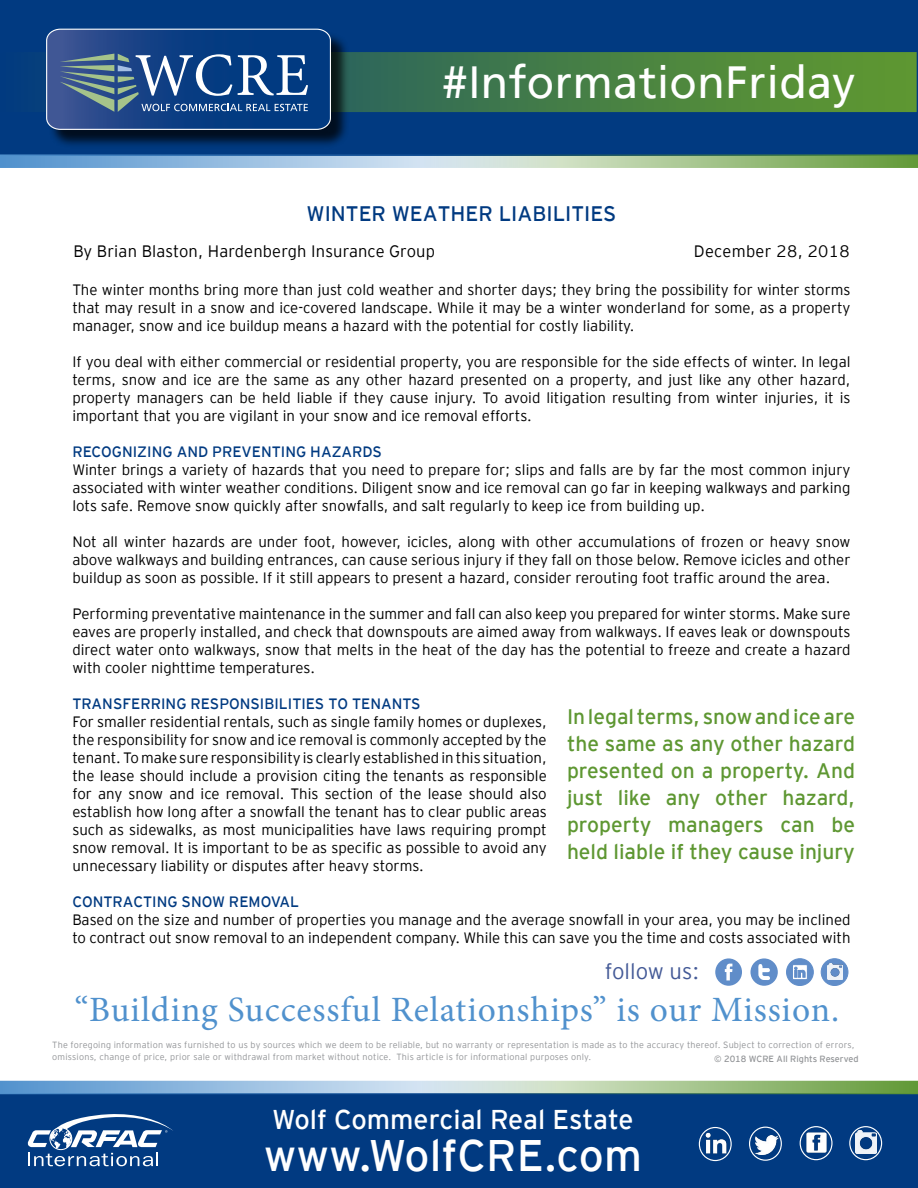
<style>
.page{position:relative;width:918px;height:1188px;background:#fff}
.page>*{position:absolute;margin:0;border:0;box-sizing:border-box;transform-origin:0 0}
.t1{font:45px "Frutiger Linotype";letter-spacing:.01em;color:#fff}
.t2{font:44.1px "EY Interstate";color:#fff}
.t3{font:35.55px "Minion Pro";letter-spacing:.025em;color:#5091cd}
.t4{font:27.15px "EY Interstate";color:#fff}
.t5{font:300 22.05px "EY Interstate";color:#445a97}
.t6{font:21px/27px "EY Interstate";color:#5e9732;text-align:justify}
.t7{font:21px "EY Interstate";color:#013a81}
.t8{font:300 16.5px "EY Interstate";letter-spacing:.01em;color:#000}
.t9{font:300 15px/18px "EY Interstate";color:#000;text-align:justify}
.t10{font:15px "EY Interstate";color:#013a81}
.t11{font:300 9px/12px "EY Interstate";letter-spacing:.02em;color:#939598}
.t12{font:9px "EY Interstate";color:#939598}
</style>
<div class="page">
<div style="left:0;top:0;width:918px;height:156px;background:#013a81"></div>
<div style="left:0;top:1094px;width:918px;height:94px;background:#013a81"></div>
<svg style="left:350px;top:52px;width:567px;height:60px;background:#488143"></svg>
<div style="left:48px;top:31px;width:302px;height:117px;background:#000;opacity:.75"></div>
<svg style="left:46px;top:29px;width:285px;height:101px"></svg>
<svg style="left:557px;top:154px;width:361px;height:14px;background:#8bb17a"></svg>
<svg style="left:0;top:154px;width:557px;height:14px;background:#8fb5d5"></svg>
<svg style="left:28px;top:1114px;width:146px;height:52px"></svg>
<img style="left:704px;top:1131px;width:24px;height:25px">
<div style="left:699px;top:1127px;width:33px;height:34px;border:1px solid #fff;border-radius:50%"></div>
<img style="left:754px;top:1135px;width:24px;height:20px">
<div style="left:749px;top:1127px;width:33px;height:34px;border:1px solid #fff;border-radius:50%"></div>
<img style="left:805px;top:1132px;width:22px;height:22px">
<div style="left:800px;top:1126px;width:33px;height:34px;border:1px solid #fff;border-radius:50%"></div>
<div style="left:849px;top:1126px;width:33px;height:34px;border:1px solid #fff;border-radius:50%"></div>
<img style="left:856px;top:1131px;width:20px;height:22px">
<svg style="left:556px;top:1081px;width:362px;height:13px;background:#93b87b"></svg>
<svg style="left:0;top:1081px;width:556px;height:13px;background:#9bbedb"></svg>
<svg style="left:750px;top:958px;width:28px;height:28px"></svg>
<svg style="left:786px;top:958px;width:28px;height:28px"></svg>
<svg style="left:715px;top:958px;width:27px;height:28px"></svg>
<svg style="left:821px;top:958px;width:28px;height:28px"></svg>
<img style="left:827px;top:963px;width:16px;height:17px">
<h1 class="t1" style="left:443px;top:55px;width:414px">#InformationFriday</h1>
<h3 class="t7" style="left:307px;top:199px;width:311px">WINTER WEATHER LIABILITIES</h3>
<p class="t8" style="left:73px;top:239px;width:363px">By Brian Blaston, Hardenbergh Insurance Group</p>
<p class="t8" style="left:694px;top:239px;width:157px">December 28, 2018</p>
<p class="t9" style="left:72px;top:280px;width:780px">The winter months bring more than just cold weather and shorter days; they bring the possibility for winter storms that may result in a snow and ice-covered landscape. While it may be a winter wonderland for some, as a property manager, snow and ice buildup means a hazard with the potential for costly liability.</p>
<p class="t9" style="left:72px;top:352px;width:780px">If you deal with either commercial or residential property, you are responsible for the side effects of winter. In legal terms, snow and ice are the same as any other hazard presented on a property, and just like any other hazard, property managers can be held liable if they cause injury. To avoid litigation resulting from winter injuries, it is important that you are vigilant in your snow and ice removal efforts.</p>
<p class="t10" style="left:72px;top:441px;width:311px">RECOGNIZING AND PREVENTING HAZARDS</p>
<p class="t9" style="left:72px;top:460px;width:780px">Winter brings a variety of hazards that you need to prepare for; slips and falls are by far the most common injury associated with winter weather conditions. Diligent snow and ice removal can go far in keeping walkways and parking lots safe. Remove snow quickly after snowfalls, and salt regularly to keep ice from building up.</p>
<p class="t9" style="left:72px;top:532px;width:780px">Not all winter hazards are under foot, however, icicles, along with other accumulations of frozen or heavy snow above walkways and building entrances, can cause serious injury if they fall on those below. Remove icicles and other buildup as soon as possible. If it still appears to present a hazard, consider rerouting foot traffic around the area.</p>
<p class="t9" style="left:72px;top:604px;width:780px">Performing preventative maintenance in the summer and fall can also keep you prepared for winter storms. Make sure eaves are properly installed, and check that downspouts are aimed away from walkways. If eaves leak or downspouts direct water onto walkways, snow that melts in the heat of the day has the potential to freeze and create a hazard with cooler nighttime temperatures.</p>
<p class="t10" style="left:72px;top:693px;width:350px">TRANSFERRING RESPONSIBILITIES TO TENANTS</p>
<p class="t9" style="left:72px;top:712px;width:476px">For smaller residential rentals, such as single family homes or duplexes, the responsibility for snow and ice removal is commonly accepted by the tenant. To make sure responsibility is clearly established in this situation, the lease should include a provision citing the tenants as responsible for any snow and ice removal. This section of the lease should also establish how long after a snowfall the tenant has to clear public areas such as sidewalks, as most municipalities have laws requiring prompt snow removal. It is important to be as specific as possible to avoid any unnecessary liability or disputes after heavy storms.</p>
<p class="t10" style="left:72px;top:891px;width:228px">CONTRACTING SNOW REMOVAL</p>
<p class="t9" style="left:72px;top:910px;width:780px">Based on the size and number of properties you manage and the average snowfall in your area, you may be inclined to contract out snow removal to an independent company. While this can save you the time and costs associated with</p>
<h3 class="t5" style="left:605px;top:955px;width:96px">follow us:</h3>
<h3 class="t6" style="left:567px;top:702px;width:290px">In legal terms, snow and ice are the same as any other hazard presented on a property. And just like any other hazard, property managers can be held liable if they cause injury</h3>
<h3 class="t3" style="left:75px;top:986px;width:766px">“Building Successful Relationships” is our Mission.</h3>
<p class="t11" style="left:52px;top:1038px;width:804px">The foregoing information was furnished to us by sources which we deem to be reliable, but no warranty or representation is made as to the accuracy thereof. Subject to correction of errors, omissions, change of price, prior sale or withdrawal from market without notice. This article is for informational purposes only.</p>
<p class="t12" style="left:714px;top:1053px;width:146px">© 2018 WCRE All Rights Reserved</p>
<h3 class="t4" style="left:272px;top:1101px;width:363px">Wolf Commercial Real Estate</h3>
<h2 class="t2" style="left:264px;top:1124px;width:380px">www.WolfCRE.com</h2>
</div>
